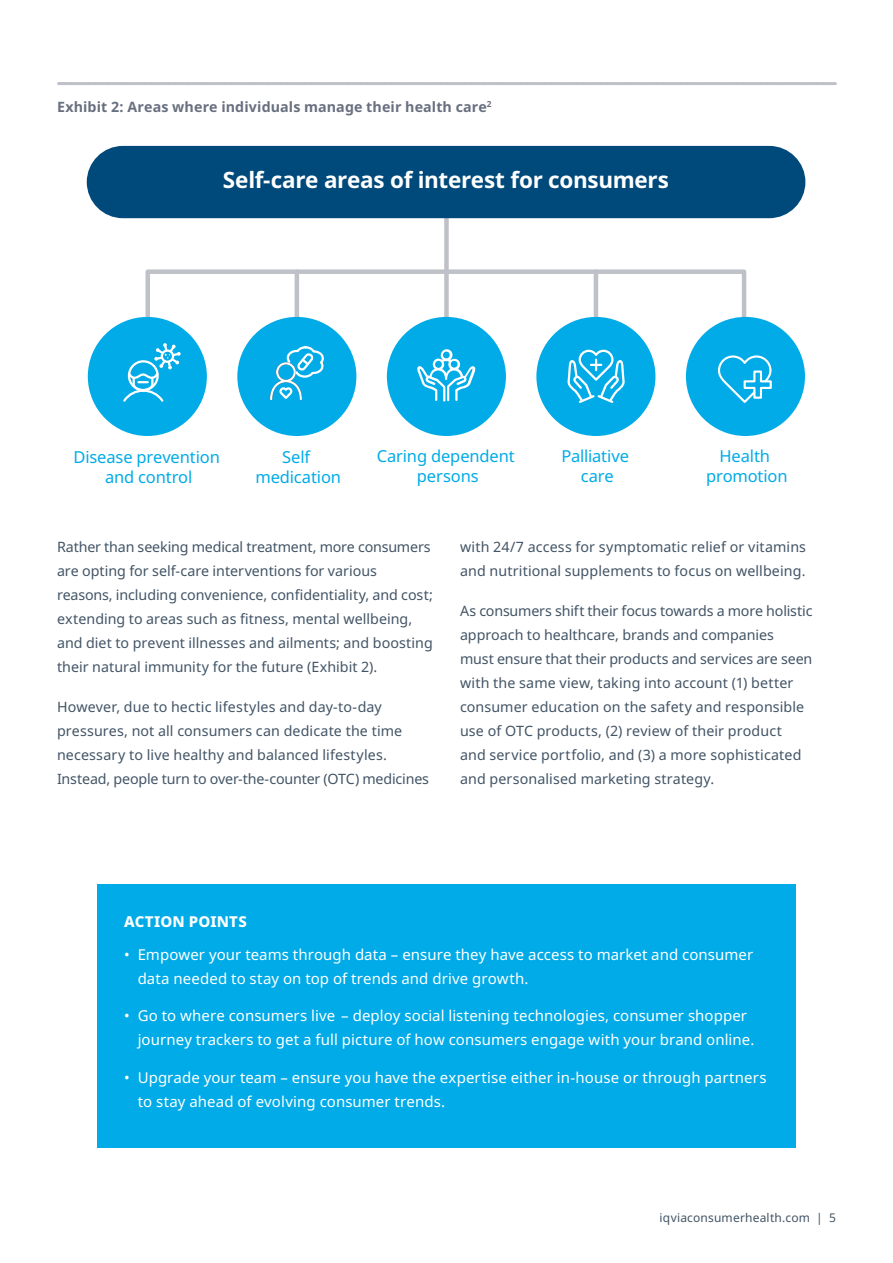
<style>
.page{position:relative;width:893px;height:1263px;background:#fff}
.page>*{position:absolute;margin:0;border:0;box-sizing:border-box;transform-origin:0 0}
.t1{font:700 22.5px "Noto Sans";letter-spacing:-.015em;color:#fff}
.t2{font:16.5px/19.8px "Noto Sans";letter-spacing:-.01em;color:#00abe7;text-align:center}
.t3{font:15px/24px "Noto Sans";letter-spacing:.005em;color:#fff}
.t4{font:800 15px "Noto Sans";letter-spacing:.01em;color:#fff}
.t5{font:14.25px/24px "Noto Sans";letter-spacing:.005em;color:#425465}
.t6{font:700 14.25px "Noto Sans";letter-spacing:.01em;color:#686f7e}
.t7{font:12px "Noto Sans";letter-spacing:.015em;color:#425465}
</style>
<div class="page">
<hr style="left:65px;top:82px;width:770px;height:3px;background:#bfc1c8">
<div style="left:97px;top:884px;width:699px;height:263px;background:#00abe7"></div>
<svg style="left:145px;top:269px;width:603px;height:94px"></svg>
<hr style="left:295px;top:272px;width:4px;height:107px;background:#bfc1c8">
<div style="left:444px;top:214px;width:5px;height:162px;background:#bfc1c8"></div>
<hr style="left:594px;top:272px;width:4px;height:107px;background:#bfc1c8">
<div style="left:87px;top:146px;width:718px;height:72px;background:#00497b;border-radius:36px"></div>
<div style="left:88px;top:317px;width:119px;height:119px;background:#00abe7;border-radius:50%"></div>
<div style="left:237px;top:317px;width:119px;height:119px;background:#00abe7;border-radius:50%"></div>
<div style="left:387px;top:317px;width:119px;height:119px;background:#00abe7;border-radius:50%"></div>
<div style="left:536px;top:317px;width:119px;height:119px;background:#00abe7;border-radius:50%"></div>
<div style="left:686px;top:317px;width:119px;height:119px;background:#00abe7;border-radius:50%"></div>
<svg style="left:568px;top:349px;width:56px;height:54px"></svg>
<svg style="left:123px;top:343px;width:58px;height:59px"></svg>
<svg style="left:270px;top:346px;width:54px;height:55px"></svg>
<svg style="left:417px;top:349px;width:59px;height:53px"></svg>
<svg style="left:717px;top:355px;width:55px;height:48px"></svg>
<p class="t6" style="left:57px;top:97px;width:436px">Exhibit 2: Areas where individuals manage their health care<sup>2</sup></p>
<h1 class="t1" style="left:223px;top:164px;width:447px">Self-care areas of interest for consumers</h1>
<p class="t2" style="left:73px;top:448px;width:148px">Disease prevention and control</p>
<p class="t2" style="left:255px;top:448px;width:87px">Self medication</p>
<p class="t2" style="left:377px;top:447px;width:140px">Caring dependent persons</p>
<p class="t2" style="left:561px;top:447px;width:69px">Palliative care</p>
<p class="t2" style="left:706px;top:447px;width:83px">Health promotion</p>
<p class="t5" style="left:57px;top:535px;width:377px">Rather than seeking medical treatment, more consumers are opting for self-care interventions for various reasons, including convenience, confidentiality, and cost; extending to areas such as fitness, mental wellbeing, and diet to prevent illnesses and ailments; and boosting their natural immunity for the future (Exhibit 2).</p>
<p class="t5" style="left:57px;top:695px;width:374px">However, due to hectic lifestyles and day-to-day pressures, not all consumers can dedicate the time necessary to live healthy and balanced lifestyles.<br>Instead, people turn to over-the-counter (OTC) medicines</p>
<p class="t5" style="left:460px;top:535px;width:348px">with 24/7 access for symptomatic relief or vitamins and nutritional supplements to focus on wellbeing.</p>
<p class="t5" style="left:460px;top:599px;width:354px">As consumers shift their focus towards a more holistic approach to healthcare, brands and companies<br>must ensure that their products and services are seen with the same view, taking into account (1) better consumer education on the safety and responsible use of OTC products, (2) review of their product<br>and service portfolio, and (3) a more sophisticated and personalised marketing strategy.</p>
<p class="t4" style="left:124px;top:911px;width:124px">ACTION POINTS</p>
<p class="t3" style="left:138px;top:942px;width:617px;text-indent:-14px">• Empower your teams through data – ensure they have access to market and consumer data needed to stay on top of trends and drive growth.</p>
<p class="t3" style="left:138px;top:1004px;width:618px;text-indent:-14px">• Go to where consumers live – deploy social listening technologies, consumer shopper journey trackers to get a full picture of how consumers engage with your brand online.</p>
<p class="t3" style="left:138px;top:1065px;width:630px;text-indent:-14px">• Upgrade your team – ensure you have the expertise either in-house or through partners to stay ahead of evolving consumer trends.</p>
<p class="t7" style="left:660px;top:1209px;width:178px">iqviaconsumerhealth.com | 5</p>
</div>
